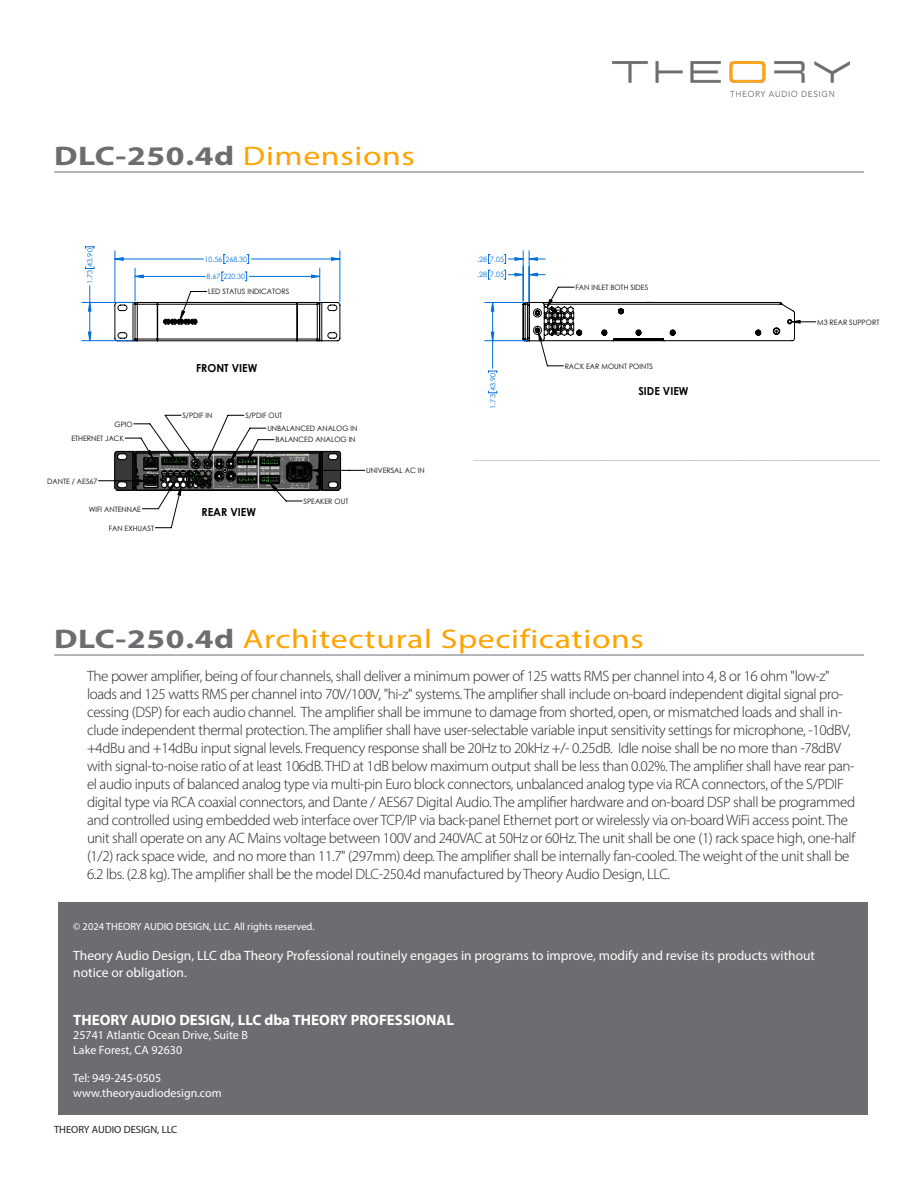
<style>
.page{position:relative;width:918px;height:1188px;background:#fff}
.page>*{position:absolute;margin:0;border:0;box-sizing:border-box;transform-origin:0 0}
.Section_Title{font:27px "Myriad Pro";letter-spacing:.02em;color:#ffa300;scale:1.25 1}
.Section_Title-2{font:700 27px "Myriad Pro";letter-spacing:.02em;color:#6c6d70;scale:1.25 1}
.Paragraph_Text{font:300 15px/18px "Myriad Pro";letter-spacing:-.025em;color:#231f20}
.t1{font:700 15px "Myriad Pro";color:#fff}
.Paragraph_Text-2{font:13.5px/16.2px "Myriad Pro";color:#fff}
.t2{font:12px "Myriad Pro";color:#fff}
.t3{font:700 11.1px "Century Gothic";color:#000;scale:.96 1}
.t4{font:10.5px "Myriad Pro";color:#fff}
.t5{font:10.5px "Myriad Pro";color:#231f20}
.t6{font:7.35px/11.6px "Century Gothic";color:#000;text-align:right;scale:.96 1}
.t7{font:7.35px "Century Gothic";color:#0070df;scale:.96 1}
.t8{font:7.05px "Century Gothic";color:#0070df;scale:1.04 1}
.s1{font-weight:400;color:#ffa300}
.s2{font-weight:700;color:#6c6d70}
</style>
<div class="page">
<img style="left:612px;top:62px;width:237px;height:34px">
<hr style="left:54px;top:172px;width:810px;height:1px;background:#6c6d70">
<hr style="left:54px;top:655px;width:810px;height:1px;background:#6c6d70">
<div style="left:58px;top:902px;width:810px;height:213px;background:#6c6d70"></div>
<svg style="left:81px;top:250px;width:799px;height:279px"></svg>
<svg style="left:137px;top:300px;width:663px;height:195px"></svg>
<svg style="left:504px;top:254px;width:41px;height:26px"></svg>
<svg style="left:488px;top:302px;width:10px;height:71px"></svg>
<svg style="left:85px;top:246px;width:330px;height:96px"></svg>
<div style="left:457px;top:461px;width:439px;height:161px;background:#fff"></div>
<div style="left:189px;top:227px;width:87px;height:25px;background:#fff"></div>
<p class="Section_Title-2" style="left:54px;top:138px;width:290px">DLC-250.4d <span class="s1">Dimensions</span></p>
<p class="t8" style="left:85px;top:284px;width:36px;rotate:-90deg">1.73 43.90</p>
<p class="t7" style="left:205px;top:254px;width:46px">10.56 268.30</p>
<p class="t7" style="left:207px;top:271px;width:42px">8.67 220.30</p>
<p class="t6" style="left:208px;top:286px;width:86px">LED STATUS INDICATORS</p>
<p class="t3" style="left:196px;top:359px;width:65px">FRONT VIEW</p>
<p class="t6" style="left:115px;top:418px;width:20px">GPIO</p>
<p class="t6" style="left:71px;top:432px;width:56px">ETHERNET JACK</p>
<p class="t6" style="left:47px;top:475px;width:54px">DANTE / AES67</p>
<p class="t6" style="left:89px;top:503px;width:56px">WIFI ANTENNAE</p>
<p class="t6" style="left:109px;top:522px;width:49px">FAN EXHUAST</p>
<p class="t6" style="left:182px;top:409px;width:33px">S/PDIF IN</p>
<p class="t6" style="left:245px;top:409px;width:40px">S/PDIF OUT</p>
<p class="t6" style="left:267px;top:422px;width:95px">UNBALANCED ANALOG IN<br>BALANCED ANALOG IN</p>
<p class="t6" style="left:366px;top:465px;width:62px">UNIVERSAL AC IN</p>
<p class="t3" style="left:202px;top:503px;width:58px">REAR VIEW</p>
<p class="t6" style="left:303px;top:495px;width:48px">SPEAKER OUT</p>
<p class="t7" style="left:477px;top:254px;width:29px">.28 7.05</p>
<p class="t7" style="left:477px;top:270px;width:29px">.28 7.05</p>
<p class="t8" style="left:488px;top:409px;width:36px;rotate:-90deg">1.73 43.90</p>
<p class="t6" style="left:576px;top:281px;width:77px">FAN INLET BOTH SIDES</p>
<p class="t6" style="left:565px;top:360px;width:93px">RACK EAR MOUNT POINTS</p>
<p class="t3" style="left:638px;top:382px;width:54px">SIDE VIEW</p>
<p class="Section_Title" style="left:54px;top:622px;width:473px"><span class="s2">DLC-250.4d</span> Architectural Specifications</p>
<p class="t6" style="left:817px;top:316px;width:66px">M3 REAR SUPPORT</p>
<p class="Paragraph_Text" style="left:87px;top:667px;width:770px">The power amplifier, being of four channels, shall deliver a minimum power of 125 watts RMS per channel into 4, 8 or 16 ohm "low-z" loads and 125 watts RMS per channel into 70V/100V, "hi-z" systems. The amplifier shall include on-board independent digital signal pro&shy;cessing (DSP) for each audio channel. The amplifier shall be immune to damage from shorted, open, or mismatched loads and shall in&shy;clude independent thermal protection. The amplifier shall have user-selectable variable input sensitivity settings for microphone, -10dBV, +4dBu and +14dBu input signal levels. Frequency response shall be 20Hz to 20kHz +/- 0.25dB. Idle noise shall be no more than -78dBV with signal-to-noise ratio of at least 106dB. THD at 1dB below maximum output shall be less than 0.02%. The amplifier shall have rear pan&shy;el audio inputs of balanced analog type via multi-pin Euro block connectors, unbalanced analog type via RCA connectors, of the S/PDIF digital type via RCA coaxial connectors, and Dante / AES67 Digital Audio. The amplifier hardware and on-board DSP shall be programmed and controlled using embedded web interface over TCP/IP via back-panel Ethernet port or wirelessly via on-board WiFi access point. The unit shall operate on any AC Mains voltage between 100V and 240VAC at 50Hz or 60Hz. The unit shall be one (1) rack space high, one-half (1/2) rack space wide, and no more than 11.7" (297mm) deep. The amplifier shall be internally fan-cooled. The weight of the unit shall be 6.2 lbs. (2.8 kg). The amplifier shall be the model DLC-250.4d manufactured by Theory Audio Design, LLC.</p>
<p class="t4" style="left:73px;top:920px;width:243px">© 2024 THEORY AUDIO DESIGN, LLC. All rights reserved.</p>
<p class="Paragraph_Text-2" style="left:73px;top:948px;width:743px">Theory Audio Design, LLC dba Theory Professional routinely engages in programs to improve, modify and revise its products without notice or obligation.</p>
<p class="t1" style="left:73px;top:1010px;width:382px">THEORY AUDIO DESIGN, LLC dba THEORY PROFESSIONAL</p>
<p class="t2" style="left:73px;top:1028px;width:176px">25741 Atlantic Ocean Drive, Suite B</p>
<p class="t2" style="left:73px;top:1042px;width:110px">Lake Forest, CA 92630</p>
<p class="t2" style="left:73px;top:1071px;width:89px">Tel: 949-245-0505</p>
<p class="t2" style="left:73px;top:1085px;width:150px">www.theoryaudiodesign.com</p>
<p class="t5" style="left:54px;top:1123px;width:125px">THEORY AUDIO DESIGN, LLC</p>
</div>
